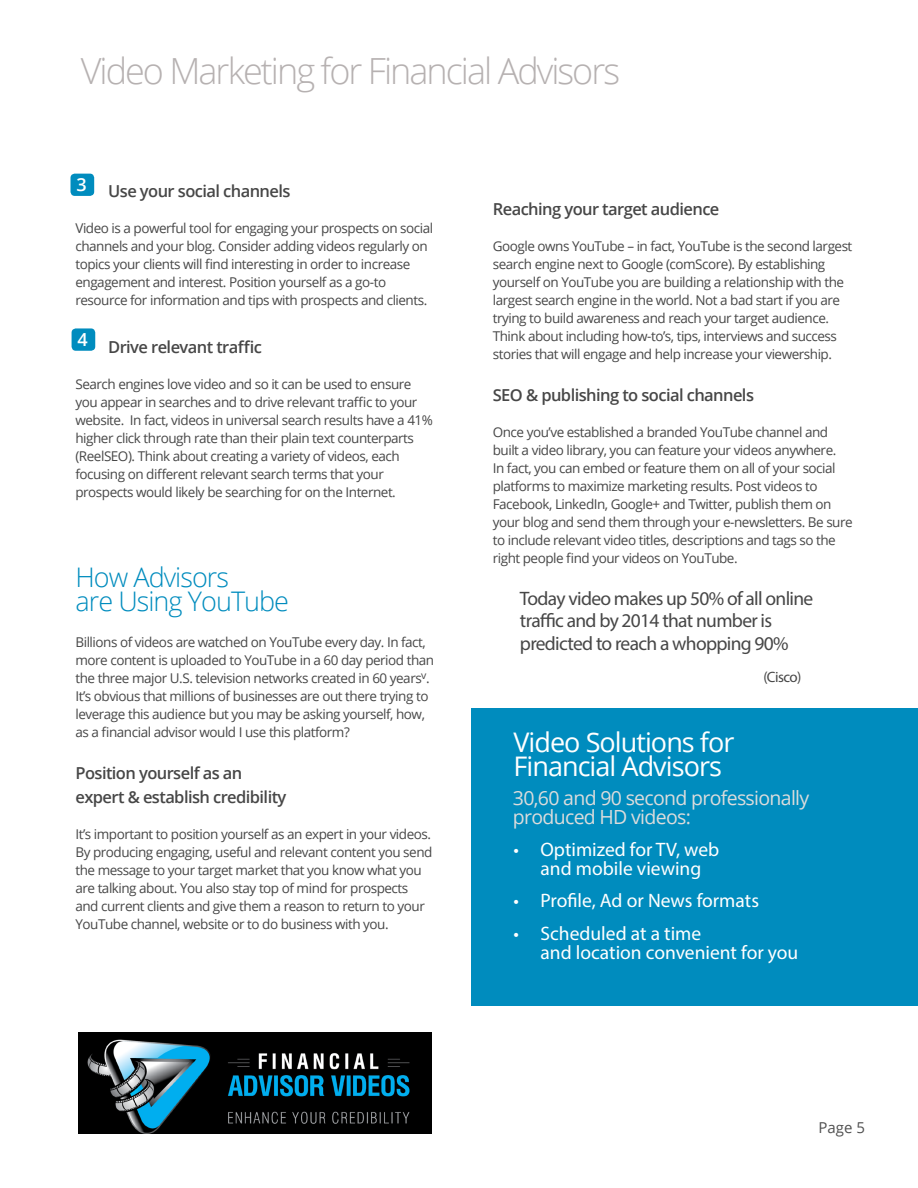
<style>
.page{position:relative;width:918px;height:1188px;background:#fff}
.page>*{position:absolute;margin:0;border:0;box-sizing:border-box;transform-origin:0 0}
.t1{font:300 36px "Open Sans";letter-spacing:-.055em;color:#b6b1b1}
.t2{font:27px "Open Sans";letter-spacing:-.035em;color:#fff}
.t3{font:300 27px "Open Sans";letter-spacing:-.035em;color:#008cbe}
.t4{font:19.5px/19.5px "Myriad Pro";color:#fff;text-align:center}
.t5{font:19.5px/22.5px "Myriad Pro";letter-spacing:-.035em;color:#474747}
.t6{font:19.5px/19.5px "Open Sans";letter-spacing:-.035em;color:#dcdcdc}
.t7{font:600 18px "Open Sans";color:#fff}
.t8{font:600 16.5px "Open Sans";letter-spacing:-.035em;color:#474747}
.t9{font:15px "Myriad Pro";letter-spacing:-.035em;color:#474747}
.t10{font:15px "Open Sans";color:#505050}
.t11{font:13.5px/18px "Open Sans";letter-spacing:-.035em;color:#474747}
</style>
<div class="page">
<div style="left:472px;top:708px;width:446px;height:298px;background:#008cbe"></div>
<div style="left:71px;top:174px;width:23px;height:22px;background:#008cbe;border-radius:4px"></div>
<div style="left:72px;top:328px;width:23px;height:23px;background:#008cbe;border-radius:4px"></div>
<img style="left:78px;top:1032px;width:353px;height:102px">
<p class="t1" style="left:81px;top:46px;width:541px">Video Marketing for Financial Advisors</p>
<p class="t7" style="left:76px;top:172px;width:12px">3</p>
<p class="t8" style="left:108px;top:180px;width:184px">Use your social channels</p>
<p class="t11" style="left:75px;top:219px;width:359px">Video is a powerful tool for engaging your prospects on social channels and your blog. Consider adding videos regularly on topics your clients will find interesting in order to increase engagement and interest. Position yourself as a go-to resource for information and tips with prospects and clients.</p>
<p class="t8" style="left:108px;top:336px;width:155px">Drive relevant traffic</p>
<p class="t11" style="left:75px;top:375px;width:359px">Search engines love video and so it can be used to ensure you appear in searches and to drive relevant traffic to your website. In fact, videos in universal search results have a 41% higher click through rate than their plain text counterparts (ReelSEO). Think about creating a variety of videos, each focusing on different relevant search terms that your prospects would likely be searching for on the Internet.</p>
<p class="t7" style="left:78px;top:327px;width:12px">4</p>
<p class="t3" style="left:75px;top:559px;width:155px">How Advisors</p>
<p class="t3" style="left:75px;top:583px;width:215px">are Using YouTube</p>
<p class="t11" style="left:75px;top:633px;width:360px">Billions of videos are watched on YouTube every day. In fact, more content is uploaded to YouTube in a 60 day period than the three major U.S. television networks created in 60 years<sup>v</sup>.<br>It’s obvious that millions of businesses are out there trying to leverage this audience but you may be asking yourself, how, as a financial advisor would I use this platform?</p>
<p class="t8" style="left:75px;top:762px;width:168px">Position yourself as an</p>
<p class="t8" style="left:75px;top:786px;width:212px">expert &amp; establish credibility</p>
<p class="t11" style="left:75px;top:825px;width:358px">It’s important to position yourself as an expert in your videos.<br>By producing engaging, useful and relevant content you send the message to your target market that you know what you are talking about. You also stay top of mind for prospects and current clients and give them a reason to return to your YouTube channel, website or to do business with you.</p>
<p class="t8" style="left:493px;top:197px;width:228px">Reaching your target audience</p>
<p class="t11" style="left:493px;top:236px;width:361px">Google owns YouTube – in fact, YouTube is the second largest search engine next to Google (comScore). By establishing yourself on YouTube you are building a relationship with the largest search engine in the world. Not a bad start if you are trying to build awareness and reach your target audience.<br>Think about including how-to’s, tips, interviews and success stories that will engage and help increase your viewership.</p>
<p class="t8" style="left:493px;top:383px;width:263px">SEO &amp; publishing to social channels</p>
<p class="t11" style="left:493px;top:422px;width:361px">Once you’ve established a branded YouTube channel and built a video library, you can feature your videos anywhere.<br>In fact, you can embed or feature them on all of your social platforms to maximize marketing results. Post videos to Facebook, LinkedIn, Google+ and Twitter, publish them on your blog and send them through your e-newsletters. Be sure to include relevant video titles, descriptions and tags so the right people find your videos on YouTube.</p>
<p class="t5" style="left:520px;top:587px;width:295px">Today video makes up 50% of all online traffic and by 2014 that number is predicted to reach a whopping 90%</p>
<p class="t9" style="left:763px;top:668px;width:40px">(Cisco)</p>
<p class="t2" style="left:514px;top:723px;width:223px">Video Solutions for</p>
<p class="t2" style="left:514px;top:747px;width:210px">Financial Advisors</p>
<p class="t6" style="left:513px;top:787px;width:298px">30,60 and 90 second professionally produced HD videos:</p>
<p class="t4" style="left:514px;top:839px;width:207px">• Optimized for TV, web and mobile viewing</p>
<p class="t4" style="left:514px;top:891px;width:247px">• Profile, Ad or News formats</p>
<p class="t4" style="left:541px;top:923px;width:259px;text-align:left;text-indent:-27px">• Scheduled at a time<br>and location convenient for you</p>
<p class="t10" style="left:818px;top:1117px;width:48px">Page 5</p>
</div>
